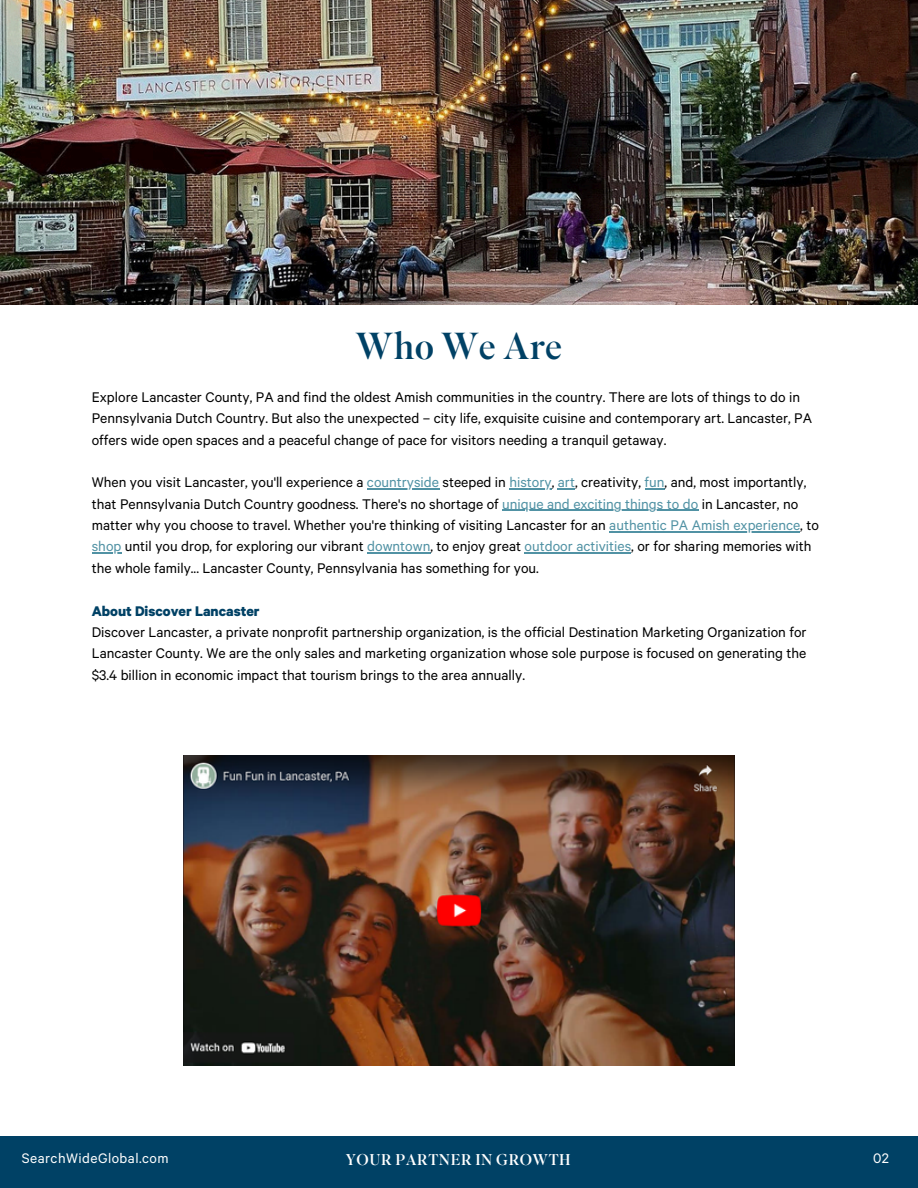
<style>
.page{position:relative;width:918px;height:1188px;background:#fff}
.page>*{position:absolute;margin:0;border:0;box-sizing:border-box;transform-origin:0 0}
.t1{font:37.5px "Superior Title";color:#004165}
.t2{font:15.75px/21.3px "Calibre";color:#000}
.t3{font:15.6px "Calibre";letter-spacing:.03em;color:#fff}
.t4{font:15.6px "Superior Title";letter-spacing:.03em;color:#fff}
.s1{color:#5192a4}
.s2{font-weight:700;color:#004165}
</style>
<div class="page">
<div style="left:0;top:1136px;width:918px;height:52px;background:#004165"></div>
<img style="left:0;top:0;width:918px;height:304px">
<hr style="left:367px;top:488px;width:72px;height:2px;background:#5192a4">
<hr style="left:509px;top:488px;width:43px;height:2px;background:#5192a4">
<svg style="left:558px;top:488px;width:17px;height:2px"></svg>
<hr style="left:645px;top:488px;width:20px;height:2px;background:#5192a4">
<hr style="left:502px;top:510px;width:196px;height:1px;background:#5192a4">
<hr style="left:609px;top:531px;width:191px;height:1px;background:#5192a4">
<svg style="left:92px;top:553px;width:29px;height:1px"></svg>
<hr style="left:367px;top:553px;width:63px;height:1px;background:#5192a4">
<hr style="left:525px;top:553px;width:106px;height:1px;background:#5192a4">
<img style="left:184px;top:756px;width:550px;height:309px">
<h1 class="t1" style="left:355px;top:322px;width:209px">Who We Are</h1>
<p class="t2" style="left:92px;top:387px;width:722px">Explore Lancaster County, PA and find the oldest Amish communities in the country. There are lots of things to do in<br>Pennsylvania Dutch Country. But also the unexpected – city life, exquisite cuisine and contemporary art. Lancaster, PA offers wide open spaces and a peaceful change of pace for visitors needing a tranquil getaway.</p>
<p class="t2" style="left:92px;top:473px;width:716px">When you visit Lancaster, you'll experience a <span class="s1">countryside</span> steeped in <span class="s1">history</span>, <span class="s1">art</span>, creativity, <span class="s1">fun</span>, and, most importantly,</p>
<p class="t2" style="left:92px;top:494px;width:708px">that Pennsylvania Dutch Country goodness. There's no shortage of <span class="s1">unique and exciting things to do</span> in Lancaster, no</p>
<p class="t2" style="left:92px;top:516px;width:729px">matter why you choose to travel. Whether you're thinking of visiting Lancaster for an <span class="s1">authentic PA Amish experience</span>, to</p>
<h2 class="t2" style="left:92px;top:537px;width:721px"><span class="s1">shop</span> until you drop, for exploring our vibrant <span class="s1">downtown</span>, to enjoy great <span class="s1">outdoor activities</span>, or for sharing memories with the whole family... Lancaster County, Pennsylvania has something for you.</h2>
<h2 class="t2" style="left:92px;top:601px;width:716px"><span class="s2">About Discover Lancaster<br></span>Discover Lancaster, a private nonprofit partnership organization, is the official Destination Marketing Organization for Lancaster County. We are the only sales and marketing organization whose sole purpose is focused on generating the $3.4 billion in economic impact that tourism brings to the area annually.</h2>
<p class="t3" style="left:22px;top:1151px;width:148px">SearchWideGlobal.com</p>
<p class="t4" style="left:346px;top:1150px;width:226px">YOUR PARTNER IN GROWTH</p>
<p class="t3" style="left:873px;top:1151px;width:17px">02</p>
</div>
